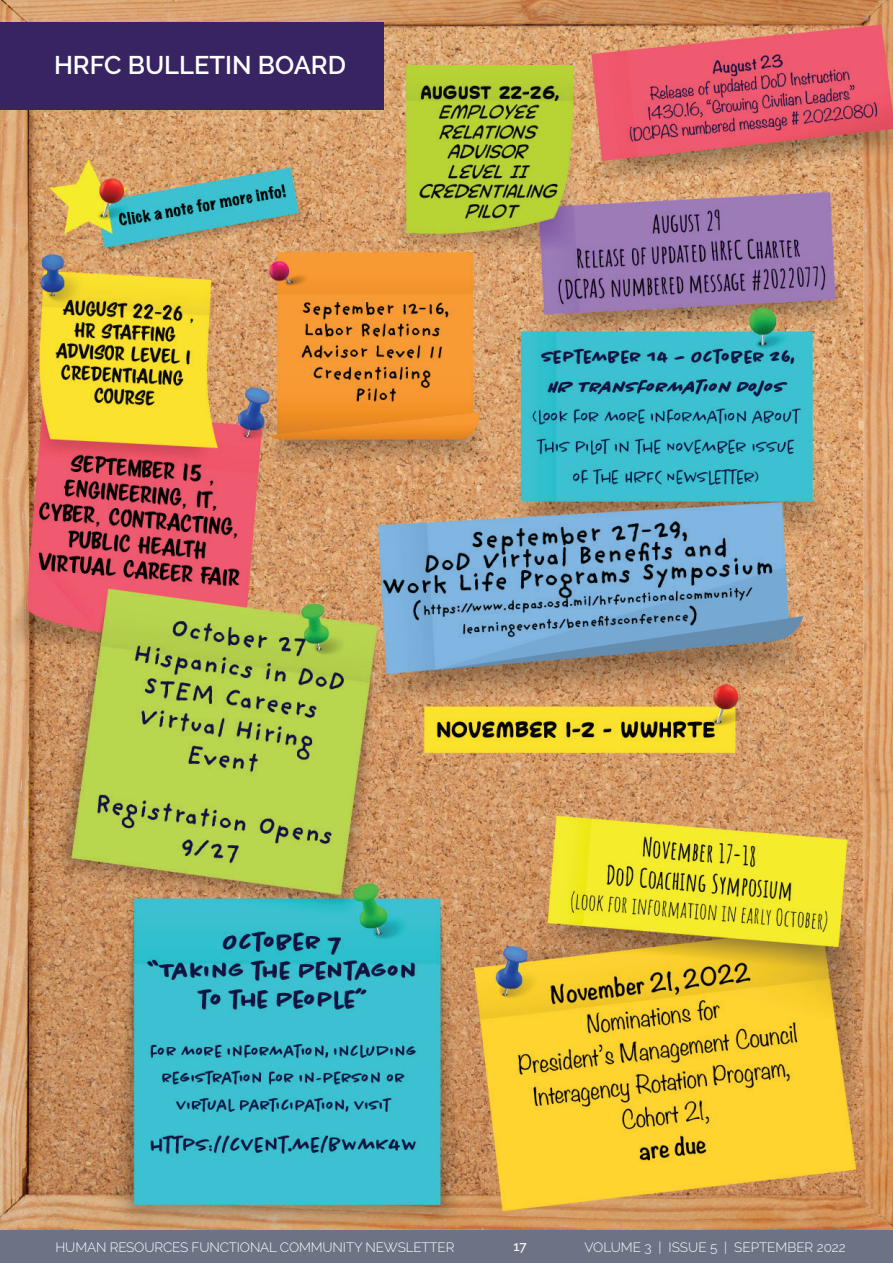
<style>
.page{position:relative;width:893px;height:1263px;background:#fff}
.page>*{position:absolute;margin:0;border:0;box-sizing:border-box;transform-origin:0 0}
.t1{font:600 25.5px "Raleway";color:#fff}
.t2{font:300 13.5px "Raleway";letter-spacing:-.01em;color:#fff}
.t3{font:500 13.5px "Raleway";color:#fff}
</style>
<div class="page">
<div style="left:0;top:1228px;width:893px;height:35px;background:#6d7384"></div>
<img style="left:0;top:0;width:893px;height:1229px">
<div style="left:0;top:22px;width:383px;height:87px;background:#382463"></div>
<h1 class="t1" style="left:54px;top:50px;width:294px">HRFC BULLETIN BOARD</h1>
<p class="t2" style="left:55px;top:1239px;width:400px">HUMAN RESOURCES FUNCTIONAL COMMUNITY NEWSLETTER</p>
<p class="t3" style="left:513px;top:1238px;width:15px">17</p>
<p class="t2" style="left:584px;top:1239px;width:263px">VOLUME 3 | ISSUE 5 | SEPTEMBER 2022</p>
</div>
